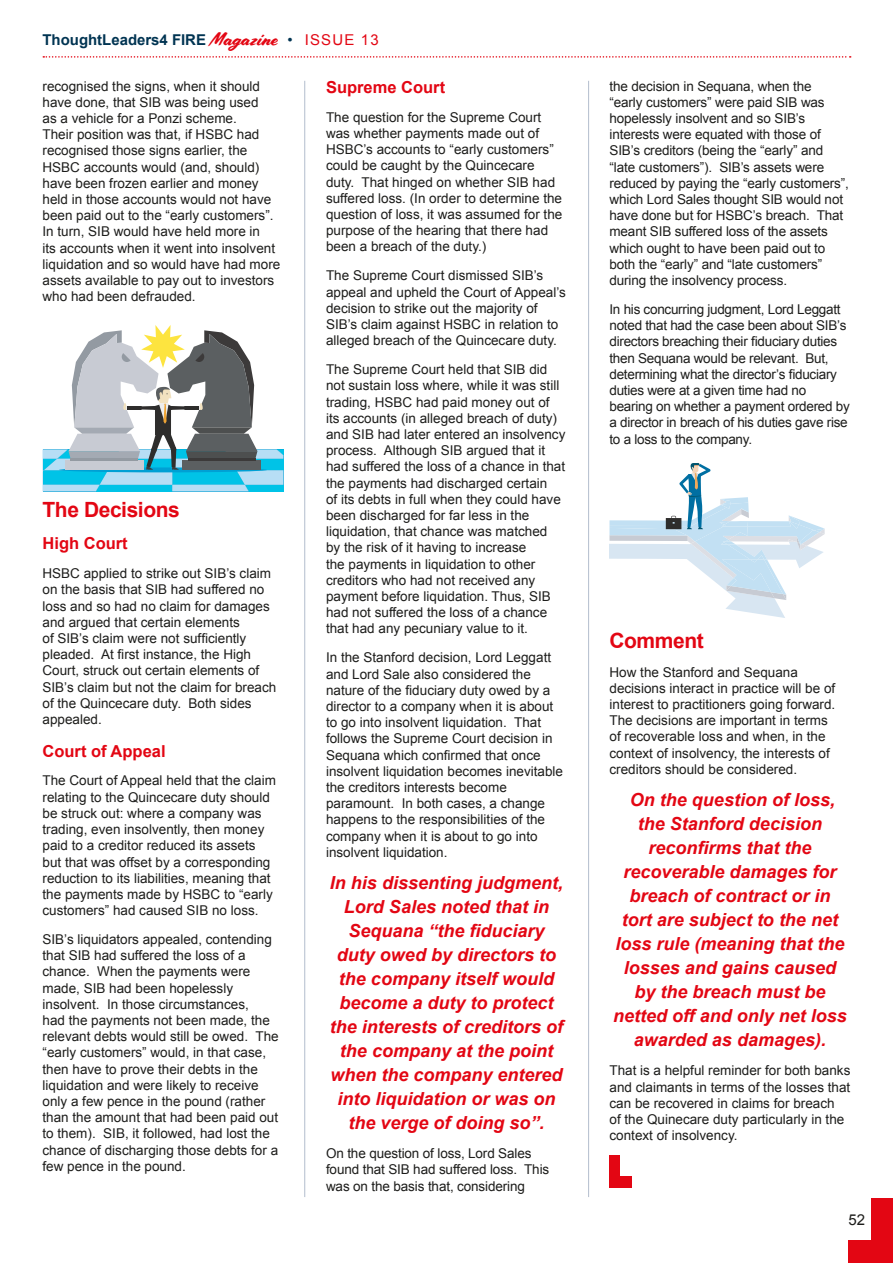
<style>
.page{position:relative;width:893px;height:1263px;background:#fff}
.page>*{position:absolute;margin:0;border:0;box-sizing:border-box;transform-origin:0 0}
.t1{font:700 21px "Arial";letter-spacing:-.02em;color:#e30613}
.t2{font:italic 700 18px/24px "Arial";color:#e30613;text-align:center}
.t3{font:700 16.5px "Arial";color:#e30613}
.t4{font:700 15px "Arial";color:#003452}
.t5{font:15px "Arial";color:#1d1d1b}
.t6{font:13.5px/16.2px "Arial";color:#1d1d1b}
.t7{font:13.5px/16.2px "Arial";letter-spacing:-.02em;color:#1d1d1b}
.s1{font-family:"Cortado";font-weight:400;font-size:18.6px;color:#e30613}
.s2{font-weight:400}
.s3{font-weight:400;color:#e30613}
</style>
<div class="page">
<svg style="left:43px;top:56px;width:808px;height:2px"></svg>
<div style="left:872px;top:1198px;width:21px;height:65px;background:#e30613"></div>
<div style="left:848px;top:1241px;width:45px;height:22px;background:#e30613"></div>
<svg style="left:43px;top:325px;width:240px;height:166px"></svg>
<svg style="left:609px;top:463px;width:216px;height:155px"></svg>
<div style="left:609px;top:1155px;width:11px;height:33px;background:#e30613"></div>
<div style="left:609px;top:1177px;width:23px;height:11px;background:#e30613"></div>
<hr style="left:304px;top:81px;width:1px;height:1116px;background:#b3bdcd">
<hr style="left:588px;top:81px;width:1px;height:1116px;background:#b3bdcd">
<p class="t4" style="left:43px;top:29px;width:338px">ThoughtLeaders4 FIRE <span class="s1">Magazine</span> <span class="s2">•</span> <span class="s3">ISSUE 13</span></p>
<p class="t6" style="left:43px;top:78px;width:239px">recognised the signs, when it should have done, that SIB was being used<br>as a vehicle for a Ponzi scheme.<br>Their position was that, if HSBC had recognised those signs earlier, the HSBC accounts would (and, should) have been frozen earlier and money held in those accounts would not have been paid out to the “early customers”.<br>In turn, SIB would have held more in<br>its accounts when it went into insolvent liquidation and so would have had more assets available to pay out to investors who had been defrauded.</p>
<h1 class="t1" style="left:43px;top:495px;width:139px">The Decisions</h1>
<p class="t3" style="left:43px;top:532px;width:87px">High Court</p>
<p class="t6" style="left:43px;top:565px;width:235px">HSBC applied to strike out SIB’s claim on the basis that SIB had suffered no loss and so had no claim for damages and argued that certain elements<br>of SIB’s claim were not sufficiently pleaded. At first instance, the High Court, struck out certain elements of SIB’s claim but not the claim for breach of the Quincecare duty. Both sides appealed.</p>
<p class="t3" style="left:43px;top:740px;width:125px">Court of Appeal</p>
<p class="t6" style="left:43px;top:773px;width:235px">The Court of Appeal held that the claim relating to the Quincecare duty should be struck out: where a company was trading, even insolvently, then money paid to a creditor reduced its assets but that was offset by a corresponding reduction to its liabilities, meaning that the payments made by HSBC to “early customers” had caused SIB no loss.</p>
<p class="t6" style="left:43px;top:931px;width:238px">SIB’s liquidators appealed, contending that SIB had suffered the loss of a chance. When the payments were made, SIB had been hopelessly insolvent. In those circumstances,<br>had the payments not been made, the relevant debts would still be owed. The “early customers” would, in that case, then have to prove their debts in the liquidation and were likely to receive only a few pence in the pound (rather than the amount that had been paid out to them). SIB, it followed, had lost the chance of discharging those debts for a few pence in the pound.</p>
<p class="t3" style="left:326px;top:76px;width:121px">Supreme Court</p>
<p class="t6" style="left:326px;top:109px;width:238px">The question for the Supreme Court was whether payments made out of HSBC’s accounts to “early customers” could be caught by the Quincecare duty. That hinged on whether SIB had suffered loss. (In order to determine the question of loss, it was assumed for the purpose of the hearing that there had been a breach of the duty.)</p>
<p class="t6" style="left:326px;top:268px;width:241px">The Supreme Court dismissed SIB’s appeal and upheld the Court of Appeal’s decision to strike out the majority of SIB’s claim against HSBC in relation to alleged breach of the Quincecare duty.</p>
<p class="t6" style="left:326px;top:361px;width:241px">The Supreme Court held that SIB did not sustain loss where, while it was still trading, HSBC had paid money out of its accounts (in alleged breach of duty) and SIB had later entered an insolvency process. Although SIB argued that it had suffered the loss of a chance in that the payments had discharged certain<br>of its debts in full when they could have been discharged for far less in the liquidation, that chance was matched<br>by the risk of it having to increase<br>the payments in liquidation to other creditors who had not received any payment before liquidation. Thus, SIB had not suffered the loss of a chance that had any pecuniary value to it.</p>
<p class="t6" style="left:326px;top:650px;width:239px">In the Stanford decision, Lord Leggatt and Lord Sale also considered the nature of the fiduciary duty owed by a director to a company when it is about to go into insolvent liquidation. That follows the Supreme Court decision in Sequana which confirmed that once insolvent liquidation becomes inevitable the creditors interests become paramount. In both cases, a change happens to the responsibilities of the company when it is about to go into insolvent liquidation.</p>
<p class="t2" style="left:330px;top:872px;width:235px">In his dissenting judgment,<br>Lord Sales noted that in<br>Sequana “the fiduciary duty owed by directors to the company itself would become a duty to protect the interests of creditors of the company at the point when the company entered into liquidation or was on the verge of doing so”.</p>
<p class="t6" style="left:326px;top:1145px;width:225px">On the question of loss, Lord Sales found that SIB had suffered loss. This was on the basis that, considering</p>
<p class="t6" style="left:609px;top:78px;width:241px">the decision in Sequana, when the<br>“early customers” were paid SIB was hopelessly insolvent and so SIB’s interests were equated with those of SIB’s creditors (being the “early” and “late customers”). SIB’s assets were reduced by paying the “early customers”, which Lord Sales thought SIB would not have done but for HSBC’s breach. That meant SIB suffered loss of the assets which ought to have been paid out to both the “early” and “late customers” during the insolvency process.</p>
<p class="t7" style="left:609px;top:301px;width:242px">In his concurring judgment, Lord Leggatt noted that had the case been about SIB’s directors breaching their fiduciary duties then Sequana would be relevant. But, determining what the director’s fiduciary duties were at a given time had no bearing on whether a payment ordered by a director in breach of his duties gave rise to a loss to the company.</p>
<h1 class="t1" style="left:609px;top:626px;width:96px">Comment</h1>
<p class="t6" style="left:609px;top:664px;width:227px">How the Stanford and Sequana decisions interact in practice will be of interest to practitioners going forward.<br>The decisions are important in terms of recoverable loss and when, in the context of insolvency, the interests of creditors should be considered.</p>
<p class="t2" style="left:613px;top:789px;width:235px">On the question of loss, the Stanford decision reconfirms that the recoverable damages for breach of contract or in tort are subject to the net loss rule (meaning that the losses and gains caused by the breach must be netted off and only net loss awarded as damages).</p>
<p class="t6" style="left:609px;top:1062px;width:242px">That is a helpful reminder for both banks and claimants in terms of the losses that can be recovered in claims for breach<br>of the Quinecare duty particularly in the context of insolvency.</p>
<p class="t5" style="left:848px;top:1210px;width:18px">52</p>
</div>
